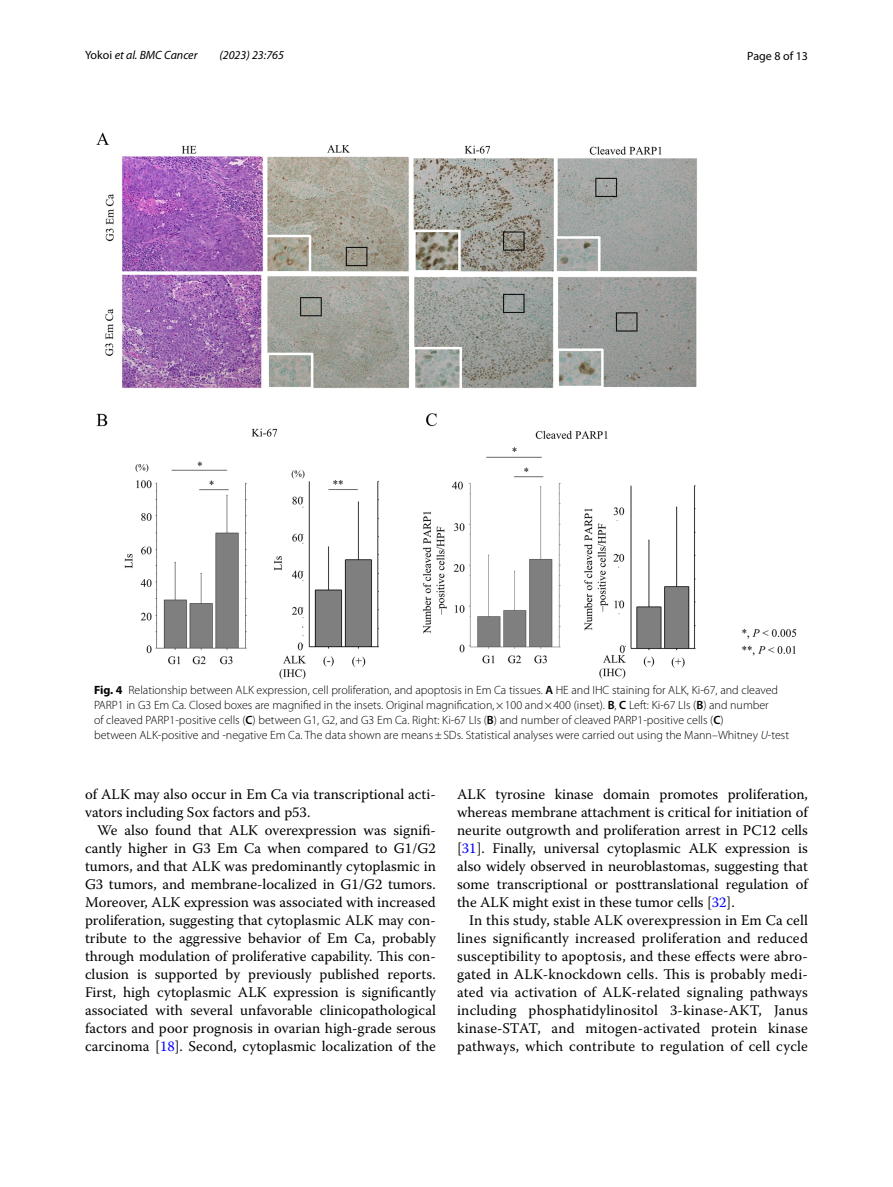
<style>
.page{position:relative;width:893px;height:1187px;background:#fff}
.page>*{position:absolute;margin:0;border:0;box-sizing:border-box;transform-origin:0 0}
.t1{font:14.7px/18px "Warnock Pro";color:#000;text-align:justify}
.t2{font:300 12px/15px "Myriad Pro";color:#000}
.t3{font:italic 12px "Myriad Pro";color:#000}
.t4{font:12px "Myriad Pro";color:#000}
.s1{font-style:normal}
.s2{font-weight:700}
.s3{font-weight:600}
.s4{font-style:italic}
.s5{color:#00f}
</style>
<div class="page">
<img style="left:96px;top:133px;width:701px;height:546px">
<p class="t3" style="left:85px;top:48px;width:114px"><span class="s1">Yokoi</span> et al. BMC Cancer</p>
<p class="t3" style="left:219px;top:48px;width:66px">(2023) 23:765</p>
<p class="t4" style="left:747px;top:48px;width:62px">Page 8 of 13</p>
<p class="t2" style="left:94px;top:683px;width:697px"><span class="s2">Fig. 4</span> Relationship between ALK expression, cell proliferation, and apoptosis in Em Ca tissues. <span class="s3">A</span> HE and IHC staining for ALK, Ki-67, and cleaved PARP1 in G3 Em Ca. Closed boxes are magnified in the insets. Original magnification,×100 and×400 (inset). <span class="s3">B</span>, <span class="s3">C</span> Left: Ki-67 LIs (<span class="s3">B</span>) and number<br>of cleaved PARP1-positive cells (<span class="s3">C</span>) between G1, G2, and G3 Em Ca. Right: Ki-67 LIs (<span class="s3">B</span>) and number of cleaved PARP1-positive cells (<span class="s3">C</span>)<br>between ALK-positive and -negative Em Ca. The data shown are means±SDs. Statistical analyses were carried out using the Mann–Whitney <span class="s4">U</span>-test</p>
<p class="t1" style="left:85px;top:785px;width:352px">of ALK may also occur in Em Ca via transcriptional acti&shy;vators including Sox factors and p53.</p>
<p class="t1" style="left:85px;top:821px;width:352px;text-indent:12px">We also found that ALK overexpression was signifi&shy;cantly higher in G3 Em Ca when compared to G1/G2 tumors, and that ALK was predominantly cytoplasmic in G3 tumors, and membrane-localized in G1/G2 tumors.<br>Moreover, ALK expression was associated with increased proliferation, suggesting that cytoplasmic ALK may con&shy;tribute to the aggressive behavior of Em Ca, probably through modulation of proliferative capability. This con&shy;clusion is supported by previously published reports.<br>First, high cytoplasmic ALK expression is significantly associated with several unfavorable clinicopathological factors and poor prognosis in ovarian high-grade serous carcinoma [<span class="s5">18</span>]. Second, cytoplasmic localization of the</p>
<p class="t1" style="left:457px;top:785px;width:352px">ALK tyrosine kinase domain promotes proliferation, whereas membrane attachment is critical for initiation of neurite outgrowth and proliferation arrest in PC12 cells [<span class="s5">31</span>]. Finally, universal cytoplasmic ALK expression is also widely observed in neuroblastomas, suggesting that some transcriptional or posttranslational regulation of the ALK might exist in these tumor cells [<span class="s5">32</span>].</p>
<p class="t1" style="left:457px;top:911px;width:352px;text-indent:12px">In this study, stable ALK overexpression in Em Ca cell lines significantly increased proliferation and reduced susceptibility to apoptosis, and these effects were abro&shy;gated in ALK-knockdown cells. This is probably medi&shy;ated via activation of ALK-related signaling pathways including phosphatidylinositol 3-kinase-AKT, Janus kinase-STAT, and mitogen-activated protein kinase pathways, which contribute to regulation of cell cycle</p>
</div>
